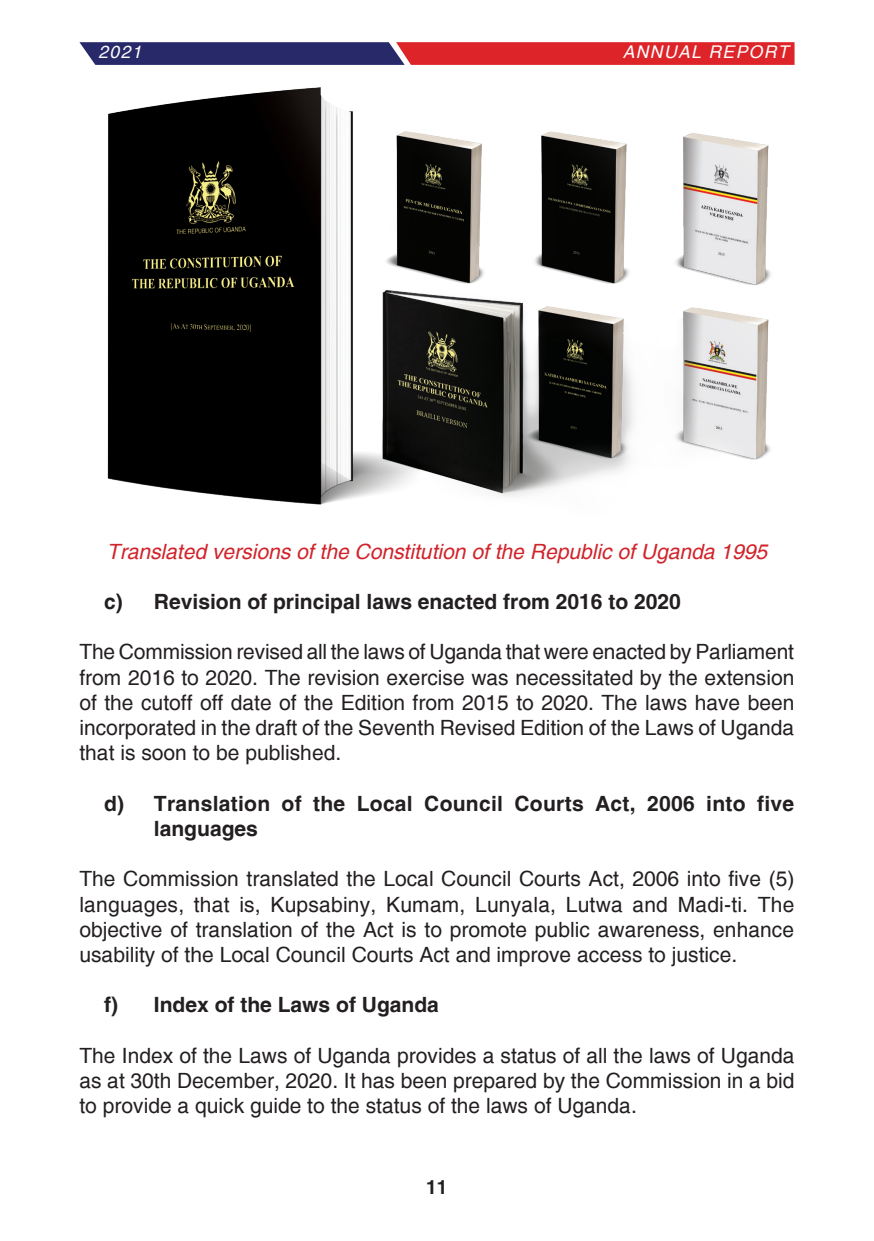
<style>
.page{position:relative;width:874px;height:1241px;background:#fff}
.page>*{position:absolute;margin:0;border:0;box-sizing:border-box;transform-origin:0 0}
.RUNNING_TEXT{font:21px/25.2px "Helvetica";color:#231f20;text-align:justify}
.Bold_Roman{font:700 21px/25.2px "Helvetica";color:#231f20}
.t1{font:italic 21px "Helvetica";color:#d1232a}
.t2{font:700 19.25px "Helvetica";color:#231f20}
.t3{font:italic 17.5px "Helvetica";letter-spacing:.08em;color:#fff}
</style>
<div class="page">
<svg style="left:79px;top:42px;width:716px;height:23px;background:#902d4b"></svg>
<img style="left:107px;top:87px;width:664px;height:418px">
<p class="t3" style="left:98px;top:42px;width:45px">2021</p>
<p class="t3" style="left:622px;top:42px;width:167px">ANNUAL REPORT</p>
<p class="t1" style="left:107px;top:539px;width:661px">Translated versions of the Constitution of the Republic of Uganda 1995</p>
<p class="Bold_Roman" style="left:104px;top:588px;width:577px">c) Revision of principal laws enacted from 2016 to 2020</p>
<p class="RUNNING_TEXT" style="left:79px;top:639px;width:716px">The Commission revised all the laws of Uganda that were enacted by Parliament from 2016 to 2020. The revision exercise was necessitated by the extension of the cutoff off date of the Edition from 2015 to 2020. The laws have been incorporated in the draft of the Seventh Revised Edition of the Laws of Uganda that is soon to be published.</p>
<p class="Bold_Roman" style="left:154px;top:790px;width:641px;text-indent:-50px">d) Translation of the Local Council Courts Act, 2006 into five languages</p>
<p class="RUNNING_TEXT" style="left:79px;top:866px;width:716px">The Commission translated the Local Council Courts Act, 2006 into five (5) languages, that is, Kupsabiny, Kumam, Lunyala, Lutwa and Madi-ti. The objective of translation of the Act is to promote public awareness, enhance usability of the Local Council Courts Act and improve access to justice.</p>
<p class="Bold_Roman" style="left:104px;top:992px;width:336px">f) Index of the Laws of Uganda</p>
<p class="RUNNING_TEXT" style="left:79px;top:1042px;width:716px">The Index of the Laws of Uganda provides a status of all the laws of Uganda as at 30th December, 2020. It has been prepared by the Commission in a bid to provide a quick guide to the status of the laws of Uganda.</p>
<p class="t2" style="left:426px;top:1175px;width:23px">11</p>
</div>
